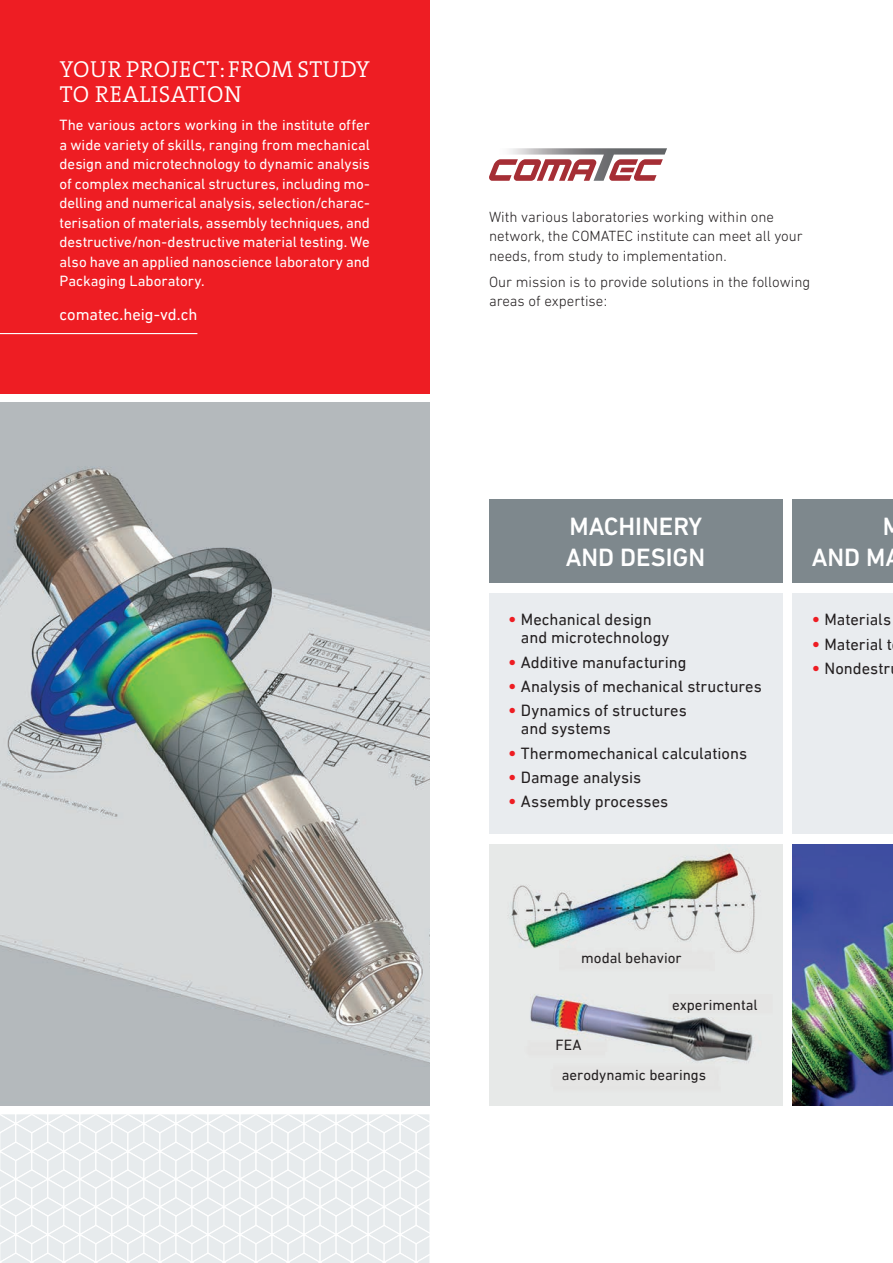
<style>
.page{position:relative;width:893px;height:1263px;background:#fff}
.page>*{position:absolute;margin:0;border:0;box-sizing:border-box;transform-origin:0 0}
.t1{font:500 25.5px/30.8px "DIN Next LT Pro";color:#fff}
.t2{font:300 23.25px/25.5px "The Serif B W4";letter-spacing:.025em;color:#fff}
.t3{font:16.5px/18px "DIN Next LT Pro";letter-spacing:-.005em;color:#231f20}
.t4{font:16.5px "DIN Next LT Pro";letter-spacing:-.005em;color:#fff}
.t5{font:15px/19.5px "DIN Next LT Pro";color:#fff;text-align:justify}
.t6{font:300 15px/19.5px "DIN Next LT Pro";color:#231f20}
.t7{font:15px "DIN Next LT Pro";color:#231f20}
.s1{font-family:"DIN Pro";font-weight:500;color:#ee1d23}
</style>
<div class="page">
<div style="left:0;top:0;width:429px;height:394px;background:#ee1d23"></div>
<hr style="left:0;top:333px;width:197px;height:1px;background:#fff">
<svg style="left:0;top:1114px;width:429px;height:149px"></svg>
<img style="left:0;top:402px;width:429px;height:704px">
<div style="left:793px;top:499px;width:100px;height:84px;background:#7e888d"></div>
<div style="left:489px;top:499px;width:293px;height:84px;background:#7e888d"></div>
<div style="left:489px;top:593px;width:293px;height:241px;background:#e9ecef"></div>
<div style="left:793px;top:593px;width:100px;height:241px;background:#e9ecef"></div>
<img style="left:509px;top:148px;width:158px;height:33px">
<svg style="left:609px;top:159px;width:54px;height:22px"></svg>
<svg style="left:489px;top:159px;width:107px;height:22px"></svg>
<img style="left:793px;top:844px;width:100px;height:262px">
<img style="left:489px;top:844px;width:293px;height:262px">
<h2 class="t2" style="left:60px;top:56px;width:312px">YOUR PROJECT: FROM STUDY<br>TO REALISATION</h2>
<p class="t5" style="left:60px;top:115px;width:312px">The various actors working in the institute offer a wide variety of skills, ranging from mechanical design and microtechnology to dynamic analysis of complex mechanical structures, including mo&shy;delling and numerical analysis, selection/charac&shy;terisation of materials, assembly techniques, and destructive/non-destructive material testing. We also have an applied nanoscience laboratory and Packaging Laboratory.</p>
<p class="t4" style="left:60px;top:305px;width:139px">comatec.heig-vd.ch</p>
<p class="t6" style="left:489px;top:207px;width:315px">With various laboratories working within one network, the COMATEC institute can meet all your needs, from study to implementation.</p>
<p class="t6" style="left:489px;top:272px;width:323px">Our mission is to provide solutions in the following areas of expertise :</p>
<h1 class="t1" style="left:566px;top:511px;width:141px">MACHINERY<br>AND DESIGN</h1>
<h1 class="t1" style="left:812px;top:511px;width:92px;text-indent:71px">M<br>AND M</h1>
<p class="t3" style="left:521px;top:610px;width:150px;text-indent:-13px"><span class="s1">•</span> Mechanical design and microtechnology</p>
<p class="t3" style="left:508px;top:653px;width:180px"><span class="s1">•</span> Additive manufacturing</p>
<p class="t3" style="left:508px;top:677px;width:255px"><span class="s1">•</span> Analysis of mechanical structures</p>
<p class="t3" style="left:521px;top:701px;width:167px;text-indent:-13px"><span class="s1">•</span> Dynamics of structures and systems</p>
<p class="t3" style="left:508px;top:744px;width:240px"><span class="s1">•</span> Thermomechanical calculations</p>
<p class="t3" style="left:508px;top:768px;width:135px"><span class="s1">•</span> Damage analysis</p>
<p class="t3" style="left:508px;top:792px;width:162px"><span class="s1">•</span> Assembly processes</p>
<p class="t3" style="left:812px;top:610px;width:81px"><span class="s1">•</span> Materials</p>
<p class="t3" style="left:812px;top:635px;width:82px"><span class="s1">•</span> Material t</p>
<p class="t3" style="left:812px;top:659px;width:80px"><span class="s1">•</span> Nondestr</p>
<p class="t7" style="left:581px;top:949px;width:102px">modal behavior</p>
<p class="t7" style="left:556px;top:1036px;width:27px">FEA</p>
<p class="t7" style="left:672px;top:996px;width:87px">experimental</p>
<p class="t7" style="left:562px;top:1066px;width:146px">aerodynamic bearings</p>
</div>
